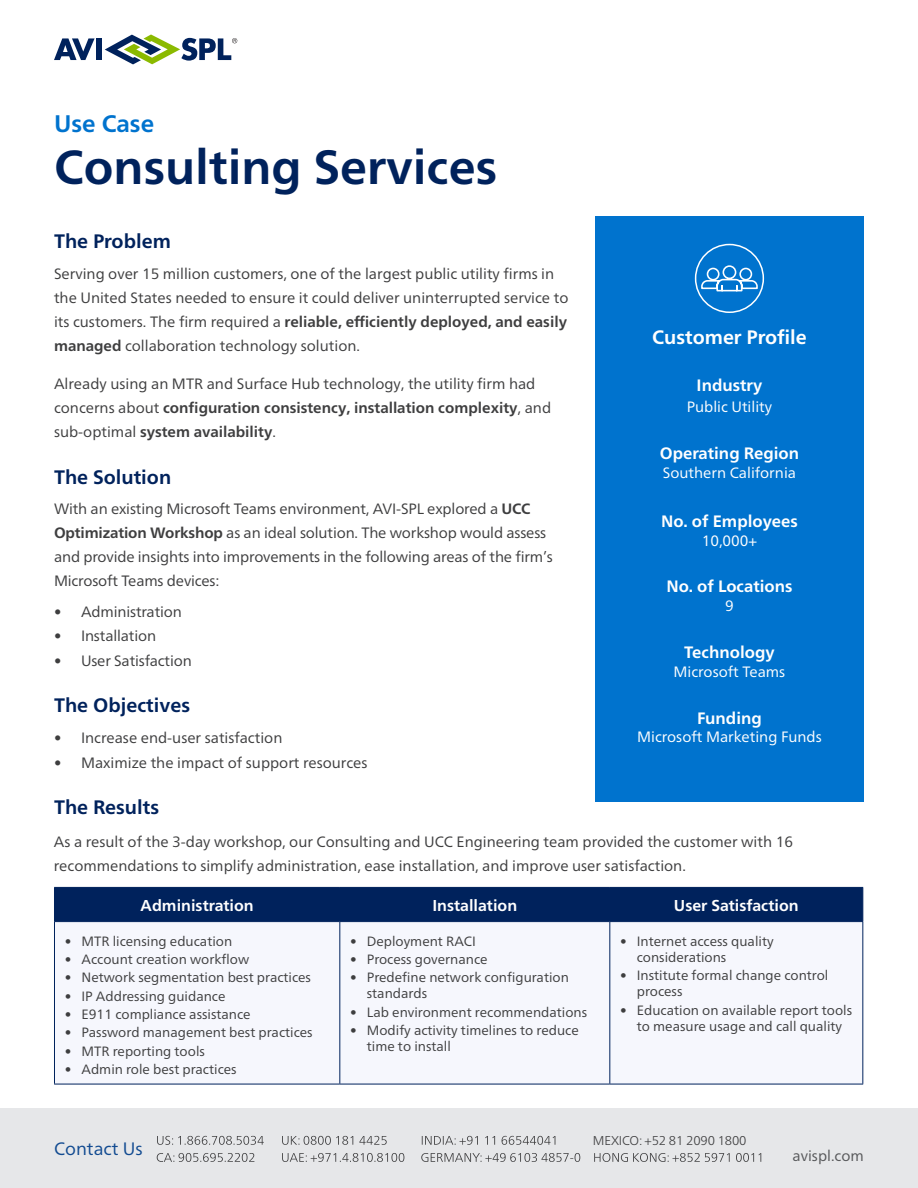
<style>
.page{position:relative;width:918px;height:1188px;background:#fff}
.page>*{position:absolute;margin:0;border:0;box-sizing:border-box;transform-origin:0 0}
.t1{font:700 48px "Frutiger Neue LT Pro";color:#00225c}
.t2{font:700 24px "Frutiger Neue LT Pro";color:#0073ce}
.Body_copy{font:700 19.5px "Frutiger Neue LT Pro";color:#00225c}
.Body_copy-2{font:700 19.5px "Frutiger Neue LT Pro";color:#fff}
.t3{font:18px "Frutiger Neue LT Pro";color:#124b91}
.Body_copy-3{font:700 16.5px "Frutiger Neue LT Pro";color:#fff}
.Paragraph_Style_5{font:700 15.75px "Frutiger Neue LT Pro";color:#fff}
.Body_copy-4{font:15px/24px "Frutiger Neue LT Pro";color:#3e3e3f}
.Body_copy-5{font:15px "Frutiger Neue LT Pro";color:#fff}
.t4{font:15px "Frutiger Neue LT Pro";color:#57585a}
.t5{font:13.5px/16.2px "Frutiger Neue LT Pro";color:#3e3e3f}
.t6{font:300 12.75px "Frutiger Neue LT Pro";letter-spacing:-.01em;color:#3e3e3f}
.s1{font-weight:700}
</style>
<div class="page">
<div style="left:0;top:1108px;width:918px;height:80px;background:#e6e7e9"></div>
<svg style="left:157px;top:1153px;width:604px;height:9px"></svg>
<svg style="left:157px;top:1136px;width:398px;height:9px"></svg>
<div style="left:595px;top:216px;width:269px;height:585px;background:#0073ce"></div>
<svg style="left:54px;top:38px;width:41px;height:22px"></svg>
<div style="left:96px;top:38px;width:6px;height:22px;background:#00225c"></div>
<svg style="left:105px;top:34px;width:132px;height:30px"></svg>
<div style="left:695px;top:244px;width:69px;height:69px;border:2px solid #fff;border-radius:50%"></div>
<svg style="left:700px;top:265px;width:59px;height:27px"></svg>
<div style="left:55px;top:888px;width:807px;height:33px;background:#00225c"></div>
<div style="left:55px;top:922px;width:807px;height:162px;background:#f6f7fd"></div>
<hr style="left:54px;top:887px;width:286px;height:1px;background:#00225c">
<hr style="left:54px;top:888px;width:1px;height:33px;background:#00225c">
<hr style="left:340px;top:887px;width:270px;height:1px;background:#00225c">
<hr style="left:339px;top:888px;width:1px;height:33px;background:#00225c">
<hr style="left:610px;top:887px;width:253px;height:1px;background:#00225c">
<hr style="left:609px;top:888px;width:1px;height:33px;background:#00225c">
<hr style="left:862px;top:888px;width:1px;height:33px;background:#00225c">
<hr style="left:54px;top:921px;width:286px;height:1px;background:#00225c">
<hr style="left:54px;top:922px;width:1px;height:162px;background:#00225c">
<hr style="left:340px;top:921px;width:270px;height:1px;background:#00225c">
<hr style="left:339px;top:922px;width:1px;height:162px;background:#00225c">
<hr style="left:610px;top:921px;width:253px;height:1px;background:#00225c">
<hr style="left:609px;top:922px;width:1px;height:162px;background:#00225c">
<hr style="left:862px;top:922px;width:1px;height:162px;background:#00225c">
<hr style="left:54px;top:1084px;width:286px;height:1px;background:#00225c">
<hr style="left:340px;top:1084px;width:270px;height:1px;background:#00225c">
<hr style="left:610px;top:1084px;width:253px;height:1px;background:#00225c">
<p class="t2" style="left:54px;top:110px;width:102px">Use Case</p>
<p class="t1" style="left:54px;top:139px;width:445px">Consulting Services</p>
<p class="Body_copy" style="left:54px;top:230px;width:118px">The Problem</p>
<p class="Body_copy-4" style="left:54px;top:262px;width:516px">Serving over 15 million customers, one of the largest public utility firms in the United States needed to ensure it could deliver uninterrupted service to its customers. The firm required a <span class="s1">reliable, efficiently deployed, and easily managed</span> collaboration technology solution.</p>
<p class="Body_copy-4" style="left:54px;top:371px;width:499px;line-height:24.5px">Already using an MTR and Surface Hub technology, the utility firm had concerns about <span class="s1">configuration consistency, installation complexity</span>, and sub-optimal <span class="s1">system availability</span>.</p>
<p class="Body_copy" style="left:54px;top:465px;width:119px">The Solution</p>
<p class="Body_copy-4" style="left:54px;top:497px;width:500px">With an existing Microsoft Teams environment, AVI-SPL explored a <span class="s1">UCC Optimization Workshop</span> as an ideal solution. The workshop would assess and provide insights into improvements in the following areas of the firm’s Microsoft Teams devices:</p>
<p class="Body_copy-4" style="left:54px;top:600px;width:129px">• Administration</p>
<p class="Body_copy-4" style="left:54px;top:624px;width:104px">• Installation</p>
<p class="Body_copy-4" style="left:54px;top:649px;width:139px">• User Satisfaction</p>
<p class="Body_copy" style="left:54px;top:694px;width:138px">The Objectives</p>
<p class="Body_copy-4" style="left:54px;top:726px;width:230px">• Increase end-user satisfaction</p>
<p class="Body_copy-4" style="left:54px;top:750px;width:315px">• Maximize the impact of support resources</p>
<p class="Body_copy" style="left:54px;top:796px;width:107px">The Results</p>
<p class="Body_copy-2" style="left:652px;top:326px;width:156px">Customer Profile</p>
<p class="Body_copy-3" style="left:697px;top:375px;width:67px">Industry</p>
<p class="Body_copy-5" style="left:687px;top:398px;width:87px">Public Utility</p>
<p class="Body_copy-3" style="left:660px;top:444px;width:141px">Operating Region</p>
<p class="Body_copy-5" style="left:663px;top:464px;width:135px">Southern California</p>
<p class="Body_copy-3" style="left:661px;top:511px;width:138px">No. of Employees</p>
<p class="Body_copy-5" style="left:702px;top:531px;width:57px">10,000+</p>
<p class="Body_copy-3" style="left:666px;top:577px;width:128px">No. of Locations</p>
<p class="Body_copy-5" style="left:725px;top:597px;width:10px">9</p>
<p class="Body_copy-3" style="left:684px;top:643px;width:92px">Technology</p>
<p class="Body_copy-5" style="left:674px;top:663px;width:113px">Microsoft Teams</p>
<p class="Body_copy-3" style="left:697px;top:708px;width:66px">Funding</p>
<p class="Body_copy-5" style="left:637px;top:728px;width:186px">Microsoft Marketing Funds</p>
<p class="Body_copy-4" style="left:54px;top:830px;width:741px">As a result of the 3-day workshop, our Consulting and UCC Engineering team provided the customer with 16 recommendations to simplify administration, ease installation, and improve user satisfaction.</p>
<p class="Paragraph_Style_5" style="left:141px;top:896px;width:115px">Administration</p>
<p class="Paragraph_Style_5" style="left:432px;top:896px;width:86px">Installation</p>
<p class="Paragraph_Style_5" style="left:674px;top:896px;width:126px">User Satisfaction</p>
<p class="t5" style="left:65px;top:933px;width:169px">• MTR licensing education</p>
<p class="t5" style="left:65px;top:951px;width:186px">• Account creation workflow</p>
<p class="t5" style="left:65px;top:969px;width:248px">• Network segmentation best practices</p>
<p class="t5" style="left:65px;top:988px;width:162px">• IP Addressing guidance</p>
<p class="t5" style="left:65px;top:1006px;width:187px">• E911 compliance assistance</p>
<p class="t5" style="left:65px;top:1024px;width:249px">• Password management best practices</p>
<p class="t5" style="left:65px;top:1043px;width:141px">• MTR reporting tools</p>
<p class="t5" style="left:65px;top:1061px;width:173px">• Admin role best practices</p>
<p class="t5" style="left:350px;top:933px;width:127px">• Deployment RACI</p>
<p class="t5" style="left:350px;top:951px;width:139px">• Process governance</p>
<p class="t5" style="left:367px;top:969px;width:204px;text-indent:-17px">• Predefine network configuration standards</p>
<p class="t5" style="left:350px;top:1004px;width:238px">• Lab environment recommendations</p>
<p class="t5" style="left:367px;top:1022px;width:213px;text-indent:-17px">• Modify activity timelines to reduce time to install</p>
<p class="t5" style="left:637px;top:933px;width:138px;text-indent:-17px">• Internet access quality considerations</p>
<p class="t5" style="left:637px;top:967px;width:193px;text-indent:-17px">• Institute formal change control process</p>
<p class="t5" style="left:620px;top:1002px;width:233px;text-align:center">• Education on available report tools to measure usage and call quality</p>
<p class="t3" style="left:54px;top:1138px;width:90px">Contact Us</p>
<p class="t6" style="left:593px;top:1133px;width:155px">MEXICO: +52 81 2090 1800</p>
<p class="t4" style="left:793px;top:1147px;width:73px">avispl.com</p>
</div>
